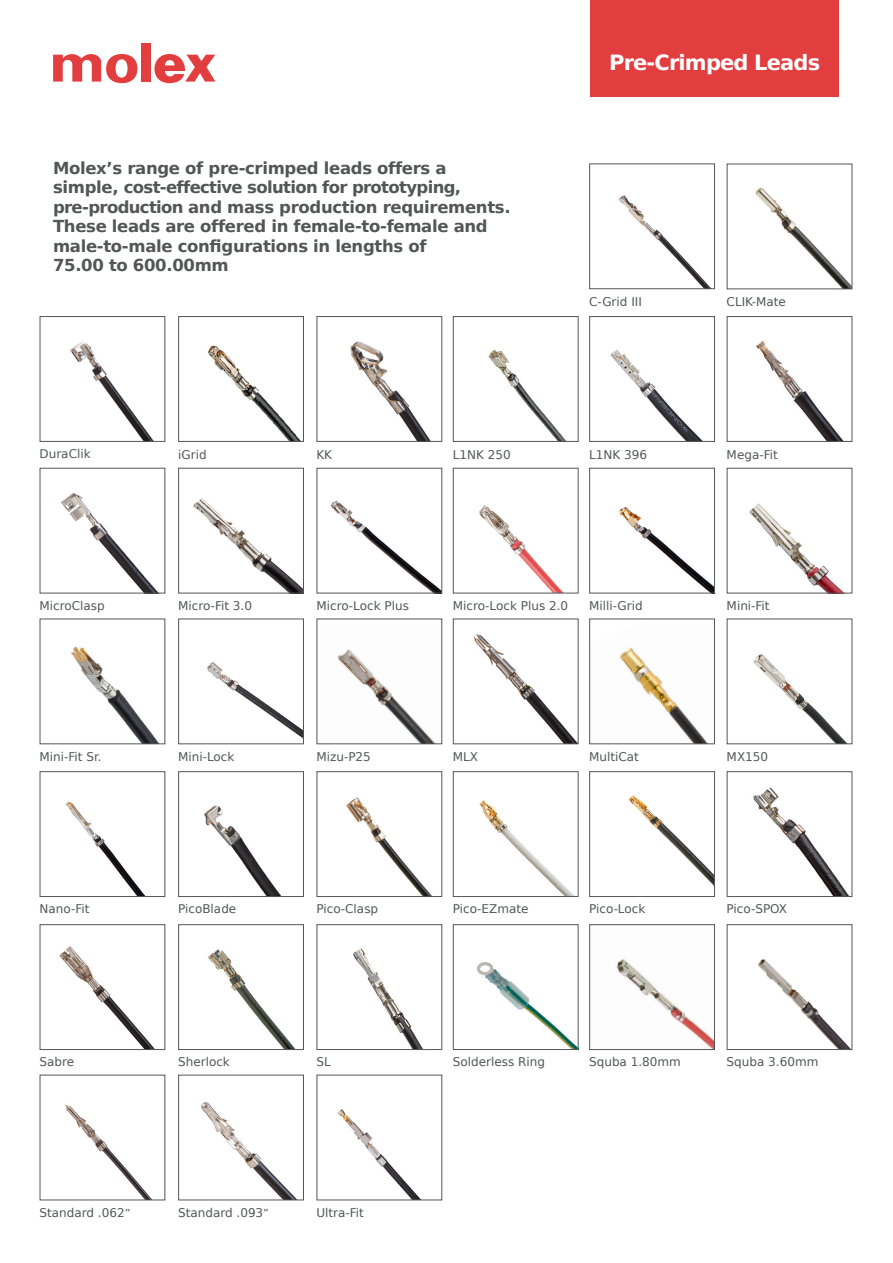
<style>
.page{position:relative;width:893px;height:1263px;background:#fff}
.page>*{position:absolute;margin:0;border:0;box-sizing:border-box;transform-origin:0 0}
.t1{font:700 21px "Bitstream Vera Sans";letter-spacing:-.04em;color:#fff}
.t2{font:700 16.5px/19.5px "Bitstream Vera Sans";letter-spacing:-.02em;color:#545656}
.t3{font:12px "Bitstream Vera Sans";color:#545656}
.s1{font-size:10.95px}
</style>
<div class="page">
<img style="left:201px;top:1102px;width:95px;height:96px">
<div style="left:178px;top:1074px;width:126px;height:126px;border:1px solid #545656"></div>
<img style="left:337px;top:1109px;width:83px;height:89px">
<img style="left:629px;top:795px;width:84px;height:90px">
<div style="left:589px;top:771px;width:126px;height:126px;border:1px solid #545656"></div>
<img style="left:749px;top:503px;width:93px;height:88px">
<img style="left:71px;top:647px;width:87px;height:95px">
<img style="left:618px;top:507px;width:95px;height:84px">
<div style="left:589px;top:468px;width:126px;height:125px;border:1px solid #545656"></div>
<img style="left:207px;top:662px;width:95px;height:76px">
<div style="left:178px;top:618px;width:126px;height:126px;border:1px solid #545656"></div>
<img style="left:753px;top:787px;width:96px;height:108px">
<div style="left:727px;top:771px;width:125px;height:126px;border:1px solid #545656"></div>
<img style="left:479px;top:800px;width:94px;height:95px">
<div style="left:453px;top:771px;width:126px;height:126px;border:1px solid #545656"></div>
<img style="left:346px;top:797px;width:85px;height:98px">
<div style="left:316px;top:771px;width:126px;height:126px;border:1px solid #545656"></div>
<img style="left:193px;top:498px;width:109px;height:93px">
<div style="left:178px;top:468px;width:126px;height:125px;border:1px solid #545656"></div>
<img style="left:330px;top:500px;width:110px;height:91px">
<div style="left:316px;top:468px;width:126px;height:125px;border:1px solid #545656"></div>
<img style="left:479px;top:505px;width:83px;height:86px">
<div style="left:453px;top:468px;width:126px;height:125px;border:1px solid #545656"></div>
<img style="left:61px;top:493px;width:96px;height:98px">
<div style="left:40px;top:468px;width:125px;height:125px;border:1px solid #545656"></div>
<img style="left:473px;top:634px;width:104px;height:108px">
<div style="left:453px;top:618px;width:126px;height:126px;border:1px solid #545656"></div>
<img style="left:338px;top:649px;width:96px;height:93px">
<div style="left:316px;top:618px;width:126px;height:126px;border:1px solid #545656"></div>
<img style="left:619px;top:647px;width:88px;height:95px">
<div style="left:589px;top:618px;width:126px;height:126px;border:1px solid #545656"></div>
<img style="left:754px;top:654px;width:92px;height:88px">
<img style="left:204px;top:805px;width:77px;height:90px">
<div style="left:178px;top:771px;width:126px;height:126px;border:1px solid #545656"></div>
<img style="left:66px;top:801px;width:79px;height:94px">
<div style="left:40px;top:771px;width:125px;height:126px;border:1px solid #545656"></div>
<img style="left:610px;top:350px;width:92px;height:90px">
<div style="left:589px;top:316px;width:126px;height:126px;border:1px solid #545656"></div>
<img style="left:756px;top:341px;width:87px;height:99px">
<div style="left:727px;top:316px;width:125px;height:126px;border:1px solid #545656"></div>
<img style="left:350px;top:341px;width:80px;height:99px">
<div style="left:316px;top:316px;width:126px;height:126px;border:1px solid #545656"></div>
<img style="left:488px;top:350px;width:78px;height:90px">
<div style="left:453px;top:316px;width:126px;height:126px;border:1px solid #545656"></div>
<img style="left:207px;top:345px;width:93px;height:95px">
<div style="left:178px;top:316px;width:126px;height:126px;border:1px solid #545656"></div>
<img style="left:59px;top:946px;width:95px;height:102px">
<div style="left:40px;top:924px;width:125px;height:126px;border:1px solid #545656"></div>
<img style="left:208px;top:949px;width:87px;height:99px">
<div style="left:178px;top:924px;width:126px;height:126px;border:1px solid #545656"></div>
<img style="left:353px;top:948px;width:70px;height:100px">
<div style="left:316px;top:924px;width:126px;height:126px;border:1px solid #545656"></div>
<img style="left:477px;top:962px;width:100px;height:86px">
<div style="left:453px;top:924px;width:126px;height:126px;border:1px solid #545656"></div>
<img style="left:755px;top:187px;width:95px;height:100px">
<img style="left:70px;top:341px;width:83px;height:99px">
<div style="left:40px;top:316px;width:125px;height:126px;border:1px solid #545656"></div>
<img style="left:618px;top:195px;width:92px;height:92px">
<div style="left:589px;top:163px;width:126px;height:126px;border:1px solid #545656"></div>
<img style="left:65px;top:1104px;width:86px;height:94px">
<img style="left:616px;top:959px;width:97px;height:89px">
<div style="left:589px;top:924px;width:126px;height:126px;border:1px solid #545656"></div>
<img style="left:758px;top:959px;width:92px;height:89px">
<div style="left:727px;top:924px;width:125px;height:126px;border:1px solid #545656"></div>
<div style="left:141px;top:43px;width:10px;height:39px;background:#e23d3f"></div>
<svg style="left:53px;top:54px;width:84px;height:29px"></svg>
<svg style="left:154px;top:54px;width:61px;height:29px"></svg>
<div style="left:591px;top:0;width:248px;height:97px;background:#e23d3f"></div>
<p class="t2" style="left:53px;top:158px;width:459px">Molex’s range of pre-crimped leads offers a simple, cost-effective solution for prototyping, pre-production and mass production requirements.<br>These leads are offered in female-to-female and male-to-male configurations in lengths of<br>75.00 to 600.00mm</p>
<h1 class="t1" style="left:609px;top:51px;width:213px">Pre-Crimped Leads</h1>
<p class="t3" style="left:589px;top:295px;width:54px">C-Grid III</p>
<p class="t3" style="left:727px;top:295px;width:61px">CLIK-Mate</p>
<p class="t3" style="left:40px;top:447px;width:53px">DuraClik</p>
<p class="t3" style="left:178px;top:447px;width:30px">iGrid</p>
<p class="t3" style="left:316px;top:447px;width:17px">KK</p>
<p class="t3" style="left:453px;top:447px;width:59px">L1NK 250</p>
<p class="t3" style="left:589px;top:447px;width:59px">L1NK 396</p>
<p class="t3" style="left:727px;top:447px;width:53px">Mega-Fit</p>
<p class="t3" style="left:40px;top:599px;width:67px">MicroClasp</p>
<p class="t3" style="left:178px;top:599px;width:75px">Micro-Fit 3.0</p>
<p class="t3" style="left:316px;top:599px;width:94px">Micro-Lock Plus</p>
<p class="t3" style="left:453px;top:599px;width:117px">Micro-Lock Plus 2.0</p>
<p class="t3" style="left:589px;top:599px;width:55px">Milli-Grid</p>
<p class="t3" style="left:727px;top:599px;width:45px">Mini-Fit</p>
<p class="t3" style="left:40px;top:750px;width:64px">Mini-Fit Sr.</p>
<p class="t3" style="left:178px;top:750px;width:58px">Mini-Lock</p>
<p class="t3" style="left:316px;top:750px;width:56px">Mizu-P25</p>
<p class="t3" style="left:453px;top:750px;width:27px">MLX</p>
<p class="t3" style="left:589px;top:750px;width:51px">MultiCat</p>
<p class="t3" style="left:727px;top:750px;width:43px">MX150</p>
<p class="t3" style="left:40px;top:902px;width:51px">Nano-Fit</p>
<p class="t3" style="left:178px;top:902px;width:60px">PicoBlade</p>
<p class="t3" style="left:316px;top:902px;width:63px">Pico-Clasp</p>
<p class="t3" style="left:453px;top:902px;width:77px">Pico-EZmate</p>
<p class="t3" style="left:727px;top:902px;width:62px">Pico-SPOX</p>
<p class="t3" style="left:589px;top:902px;width:58px">Pico-Lock</p>
<p class="t3" style="left:40px;top:1055px;width:36px">Sabre</p>
<p class="t3" style="left:178px;top:1055px;width:53px">Sherlock</p>
<p class="t3" style="left:316px;top:1055px;width:16px">SL</p>
<p class="t3" style="left:453px;top:1055px;width:94px">Solderless Ring</p>
<p class="t3" style="left:589px;top:1055px;width:93px">Squba 1.80mm</p>
<p class="t3" style="left:727px;top:1055px;width:93px">Squba 3.60mm</p>
<p class="t3" style="left:40px;top:1206px;width:92px">Standard .062<span class="s1">”</span></p>
<p class="t3" style="left:178px;top:1206px;width:92px">Standard .093<span class="s1">”</span></p>
<p class="t3" style="left:316px;top:1206px;width:49px">Ultra-Fit</p>
</div>
